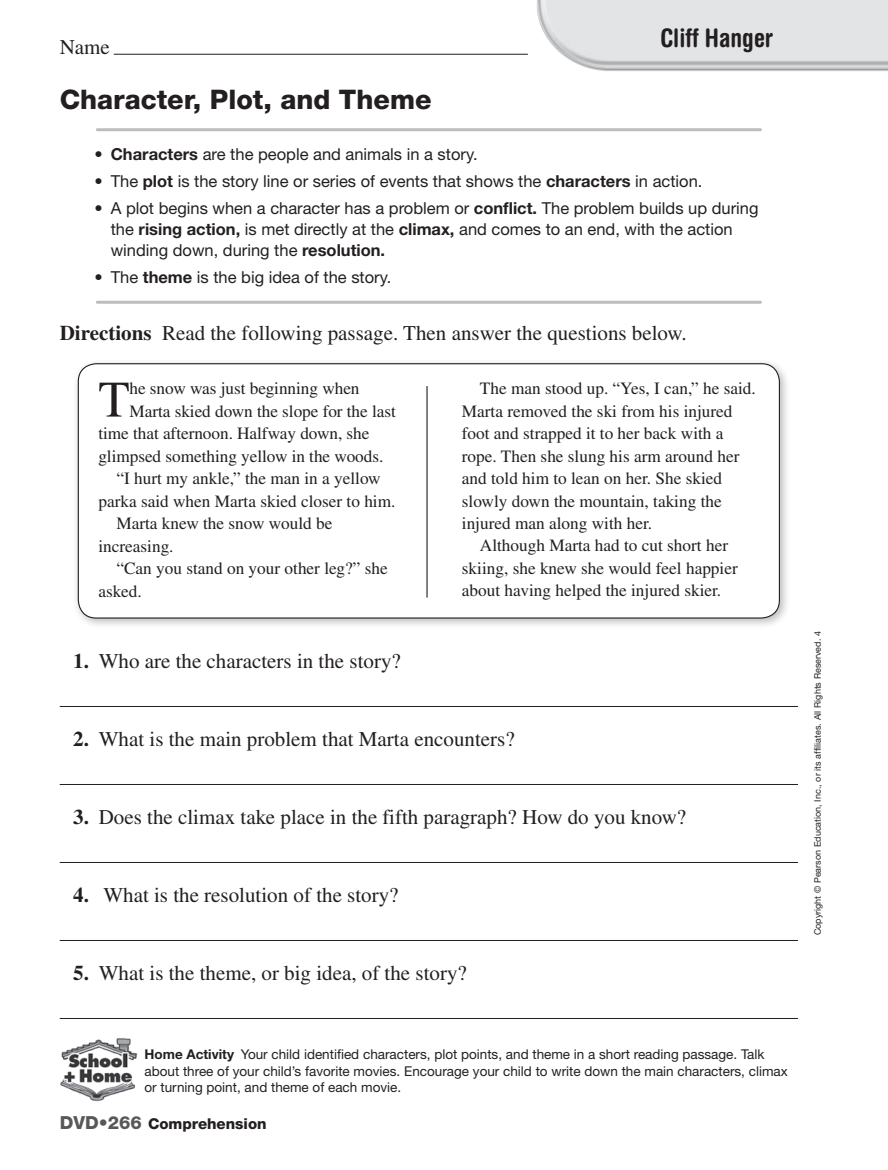
<style>
.page{position:relative;width:888px;height:1170px;background:#fff}
.page>*{position:absolute;margin:0;border:0;box-sizing:border-box;transform-origin:0 0}
.t1{font:51.3px "Times LT Std";color:#231f20}
.t2{font:800 27px "Helvetica Neue LT Std";color:#231f20}
.t3{font:700 condensed 25.5px "Helvetica Rounded LT Std";color:#231f20}
.t4{font:21px "Times LT Std";color:#231f20}
.t5{font:17.25px "Times LT Std";color:#231f20}
.t6{font:16.5px/21px "Helvetica Neue LT Std";color:#231f20}
.t7{font:800 15px "Helvetica Neue LT Std";color:#231f20}
.t8{font:13.5px/16.5px "Helvetica Neue LT Std";color:#231f20}
.t9{font:9px "Helvetica Neue LT Std";color:#231f20}
.s1{font-weight:700}
.s2{font-size:18px;color:#57585a}
</style>
<div class="page">
<img style="left:60px;top:1038px;width:78px;height:64px">
<img style="left:525px;top:0;width:363px;height:71px">
<hr style="left:114px;top:54px;width:414px;height:1px;background:#231f20">
<hr style="left:97px;top:128px;width:663px;height:3px;background:#bcbdc0">
<hr style="left:97px;top:301px;width:663px;height:3px;background:#bcbdc0">
<div style="left:72px;top:358px;width:719px;height:272px;background:#231f20;opacity:.3"></div>
<div style="left:78px;top:364px;width:701px;height:254px;background:#fff;border-radius:18px"></div>
<div style="left:78px;top:363px;width:702px;height:256px;border:1px solid #231f20;border-radius:18px"></div>
<hr style="left:426px;top:386px;width:1px;height:212px;background:#231f20">
<hr style="left:60px;top:706px;width:738px;height:1px;background:#231f20">
<hr style="left:60px;top:784px;width:738px;height:1px;background:#231f20">
<hr style="left:60px;top:862px;width:738px;height:1px;background:#231f20">
<hr style="left:60px;top:940px;width:738px;height:1px;background:#231f20">
<hr style="left:60px;top:1018px;width:738px;height:1px;background:#231f20">
<p class="t4" style="left:60px;top:35px;width:52px">Name</p>
<p class="t3" style="left:660px;top:23px;width:114px">Cliff Hanger</p>
<p class="t2" style="left:60px;top:83px;width:373px">Character, Plot, and Theme</p>
<p class="t6" style="left:95px;top:143px;width:384px">• <span class="s1">Characters</span> are the people and animals in a story.</p>
<p class="t6" style="left:95px;top:170px;width:609px">• The <span class="s1">plot</span> is the story line or series of events that shows the <span class="s1">characters</span> in action.</p>
<p class="t6" style="left:111px;top:197px;width:649px;text-indent:-16px">• A plot begins when a character has a problem or <span class="s1">conflict.</span> The problem builds up during the <span class="s1">rising action,</span> is met directly at the <span class="s1">climax,</span> and comes to an end, with the action winding down, during the <span class="s1">resolution.</span></p>
<p class="t6" style="left:95px;top:266px;width:298px">• The <span class="s1">theme</span> is the big idea of the story.</p>
<p class="t4" style="left:60px;top:321px;width:628px"><span class="s1">Directions</span> Read the following passage. Then answer the questions below.</p>
<p class="t1" style="left:98px;top:371px;width:33px">T</p>
<p class="t5" style="left:130px;top:379px;width:231px">he snow was just beginning when</p>
<p class="t5" style="left:480px;top:379px;width:277px">The man stood up. “Yes, I can,” he said.</p>
<p class="t5" style="left:462px;top:401px;width:272px">Marta removed the ski from his injured</p>
<p class="t5" style="left:462px;top:424px;width:263px">foot and strapped it to her back with a</p>
<p class="t5" style="left:462px;top:446px;width:279px">rope. Then she slung his arm around her</p>
<p class="t5" style="left:462px;top:469px;width:262px">and told him to lean on her. She skied</p>
<p class="t5" style="left:462px;top:491px;width:261px">slowly down the mountain, taking the</p>
<p class="t5" style="left:462px;top:514px;width:192px">injured man along with her.</p>
<p class="t5" style="left:480px;top:536px;width:250px">Although Marta had to cut short her</p>
<p class="t5" style="left:462px;top:558px;width:277px">skiing, she knew she would feel happier</p>
<p class="t5" style="left:462px;top:581px;width:261px">about having helped the injured skier.</p>
<p class="t5" style="left:130px;top:401px;width:268px">Marta skied down the slope for the last</p>
<p class="t5" style="left:98px;top:424px;width:273px">time that afternoon. Halfway down, she</p>
<p class="t5" style="left:98px;top:446px;width:286px">glimpsed something yellow in the woods.</p>
<p class="t5" style="left:116px;top:469px;width:266px">“I hurt my ankle,” the man in a yellow</p>
<p class="t5" style="left:98px;top:491px;width:299px">parka said when Marta skied closer to him.</p>
<p class="t5" style="left:116px;top:514px;width:217px">Marta knew the snow would be</p>
<p class="t5" style="left:98px;top:536px;width:77px">increasing.</p>
<p class="t5" style="left:116px;top:559px;width:273px">“Can you stand on your other leg?” she</p>
<p class="t5" style="left:98px;top:581px;width:45px">asked.</p>
<p class="t4" style="left:73px;top:649px;width:329px"><span class="s1">1.</span> Who are the characters in the story?</p>
<p class="t4" style="left:73px;top:727px;width:443px"><span class="s1">2.</span> What is the main problem that Marta encounters?</p>
<p class="t4" style="left:73px;top:805px;width:614px"><span class="s1">3.</span> Does the climax take place in the fifth paragraph? How do you know?</p>
<p class="t4" style="left:73px;top:883px;width:327px"><span class="s1">4.</span> What is the resolution of the story?</p>
<p class="t4" style="left:73px;top:961px;width:395px"><span class="s1">5.</span> What is the theme, or big idea, of the story?</p>
<p class="t8" style="left:144px;top:1046px;width:645px"><span class="s1">Home Activity</span> Your child identified characters, plot points, and theme in a short reading passage. Talk about three of your child’s favorite movies. Encourage your child to write down the main characters, climax or turning point, and theme of each movie.</p>
<p class="t7" style="left:60px;top:1115px;width:208px"><span class="s2">DVD•266</span> Comprehension</p>
<p class="t9" style="left:812px;top:935px;width:306px;rotate:-90deg">Copyright © Pearson Education, Inc., or its affiliates. All Rights Reserved. 4</p>
</div>
